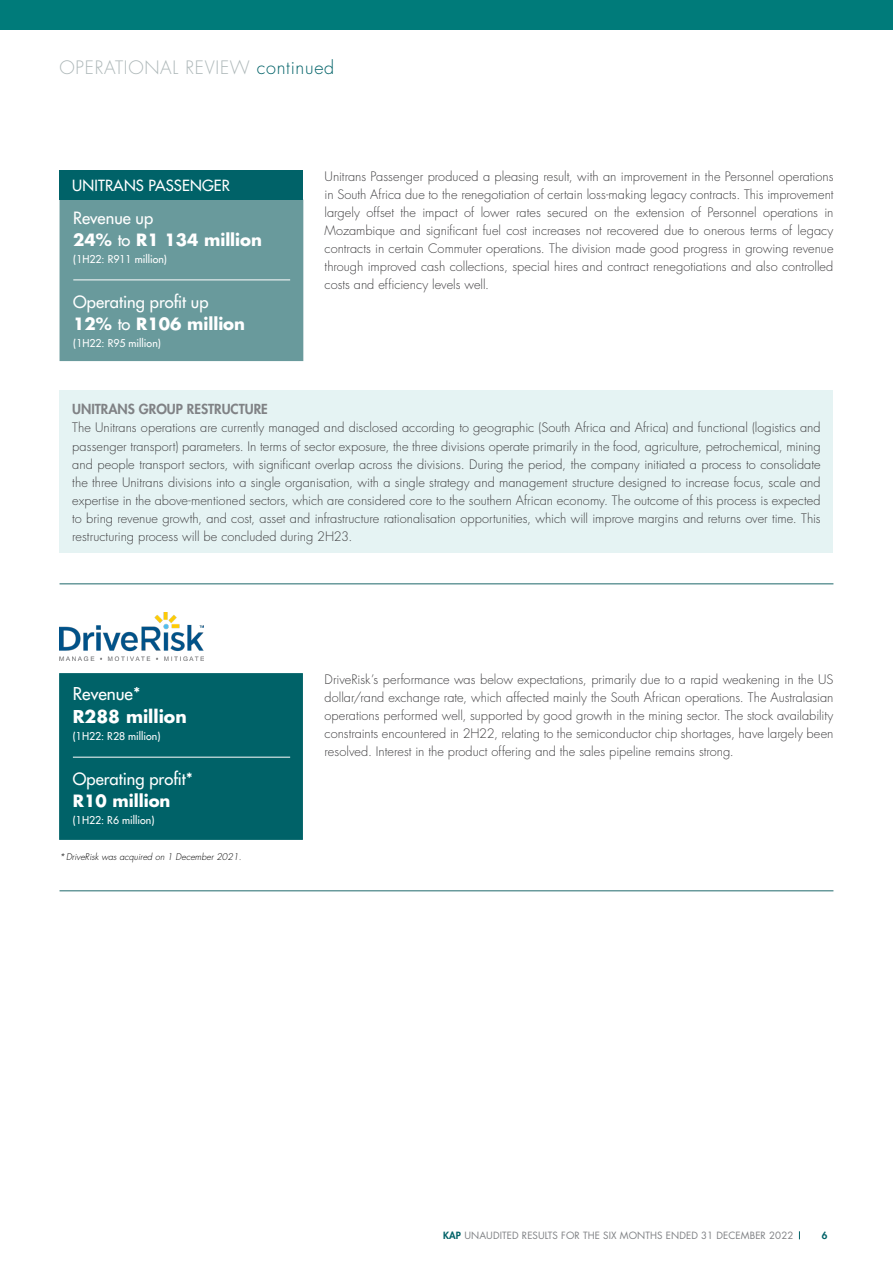
<style>
.page{position:relative;width:893px;height:1263px;background:#fff}
.page>*{position:absolute;margin:0;border:0;box-sizing:border-box;transform-origin:0 0}
.t1{font:300 18px "Futura Std";letter-spacing:.04em;color:#aeb8b9}
.t2{font:700 17.25px "Futura Std";color:#fff}
.t3{font:500 17.25px "Futura Std";color:#fff}
.t4{font:500 16.5px/21.9px "Futura Std";color:#fff}
.t5{font:700 16.5px/21.9px "Futura Std";color:#fff}
.t6{font:500 15px "Futura Std";letter-spacing:.01em;color:#fff}
.t7{font:800 13.5px "Futura Std";color:#808285}
.t8{font:300 12.75px/18px "Futura Std";color:#414042;text-align:justify}
.t9{font:500 10.5px "Futura Std";color:#fff}
.t10{font:9.75px "Futura Std";letter-spacing:.01em;color:#808285}
.t11{font:800 9.75px "Futura Std";color:#006268}
.t12{font:italic 300 9px "Futura Std";color:#000}
.s1{color:#006268}
.s2{font-weight:500}
.s3{font-weight:700}
.s4{font-weight:800;color:#006268}
</style>
<div class="page">
<div style="left:0;top:0;width:893px;height:30px;background:#007b7a"></div>
<div style="left:60px;top:199px;width:243px;height:162px;background:#699a9c;border:2px solid #699a9c"></div>
<hr style="left:73px;top:279px;width:217px;height:1px;background:#fff">
<div style="left:60px;top:170px;width:243px;height:29px;background:#006268"></div>
<div style="left:60px;top:391px;width:773px;height:162px;background:#e5f3f3"></div>
<img style="left:59px;top:613px;width:144px;height:47px">
<div style="left:59px;top:673px;width:244px;height:167px;background:#006268;border:2px solid #006268"></div>
<hr style="left:73px;top:757px;width:217px;height:1px;background:#fff">
<hr style="left:60px;top:583px;width:773px;height:1px;background:#699a9c">
<hr style="left:60px;top:890px;width:773px;height:1px;background:#699a9c">
<h1 class="t1" style="left:60px;top:57px;width:276px">OPERATIONAL REVIEW <span class="s1">continued</span></h1>
<p class="t6" style="left:72px;top:176px;width:159px">UNITRANS PASSENGER</p>
<p class="t8" style="left:325px;top:167px;width:510px">Unitrans Passenger produced a pleasing result, with an improvement in the Personnel operations in South Africa due to the renegotiation of certain loss-making legacy contracts. This improvement largely offset the impact of lower rates secured on the extension of Personnel operations in Mozambique and significant fuel cost increases not recovered due to onerous terms of legacy contracts in certain Commuter operations. The division made good progress in growing revenue through improved cash collections, special hires and contract renegotiations and also controlled costs and efficiency levels well.</p>
<p class="t5" style="left:73px;top:206px;width:190px"><span class="s2">Revenue up<br></span>24% <span class="s2">to</span> R1 134 million</p>
<p class="t9" style="left:73px;top:252px;width:95px">(1H22: R911 million)</p>
<p class="t4" style="left:73px;top:291px;width:173px">Operating profit up<br><span class="s3">12%</span> to <span class="s3">R106 million</span></p>
<p class="t9" style="left:73px;top:336px;width:89px">(1H22: R95 million)</p>
<p class="t7" style="left:72px;top:401px;width:197px">UNITRANS GROUP RESTRUCTURE</p>
<p class="t8" style="left:72px;top:419px;width:750px">The Unitrans operations are currently managed and disclosed according to geographic (South Africa and Africa) and functional (logistics and passenger transport) parameters. In terms of sector exposure, the three divisions operate primarily in the food, agriculture, petrochemical, mining and people transport sectors, with significant overlap across the divisions. During the period, the company initiated a process to consolidate the three Unitrans divisions into a single organisation, with a single strategy and management structure designed to increase focus, scale and expertise in the above-mentioned sectors, which are considered core to the southern African economy. The outcome of this process is expected to bring revenue growth, and cost, asset and infrastructure rationalisation opportunities, which will improve margins and returns over time. This restructuring process will be concluded during 2H23.</p>
<h2 class="t3" style="left:73px;top:683px;width:69px">Revenue*</h2>
<h2 class="t2" style="left:73px;top:705px;width:115px">R288 million</h2>
<p class="t9" style="left:73px;top:729px;width:89px">(1H22: R28 million)</p>
<p class="t4" style="left:73px;top:768px;width:121px">Operating profit*</p>
<p class="t5" style="left:73px;top:790px;width:99px">R10 million</p>
<p class="t9" style="left:73px;top:813px;width:83px">(1H22: R6 million)</p>
<p class="t12" style="left:60px;top:851px;width:183px">*DriveRisk was acquired on 1 December 2021.</p>
<p class="t8" style="left:325px;top:670px;width:510px">DriveRisk’s performance was below expectations, primarily due to a rapid weakening in the US dollar/rand exchange rate, which affected mainly the South African operations. The Australasian operations performed well, supported by good growth in the mining sector. The stock availability constraints encountered in 2H22, relating to the semiconductor chip shortages, have largely been resolved. Interest in the product offering and the sales pipeline remains strong.</p>
<p class="t10" style="left:443px;top:1229px;width:352px"><span class="s4">KAP</span> UNAUDITED RESULTS FOR THE SIX MONTHS ENDED 31 DECEMBER 2022</p>
<p class="t11" style="left:822px;top:1229px;width:7px">6</p>
</div>
